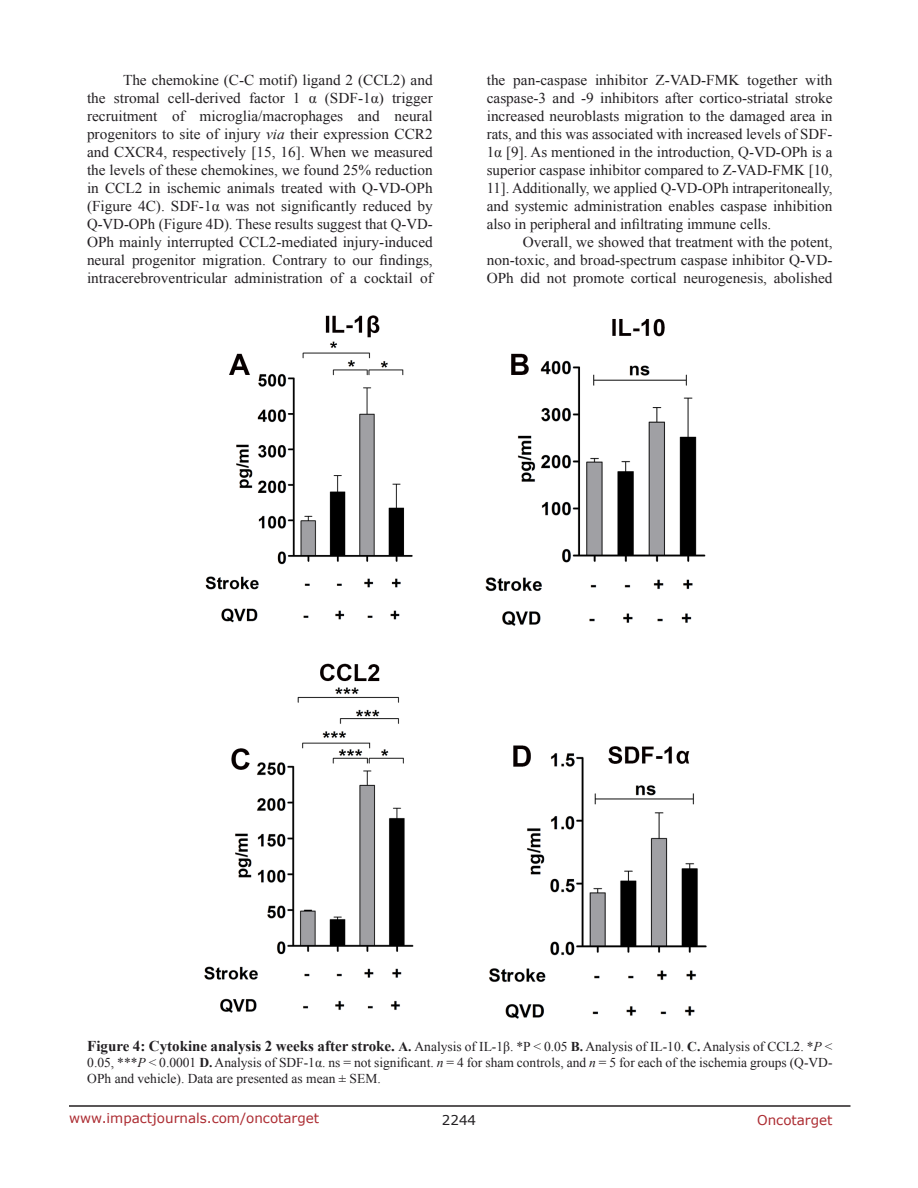
<style>
.page{position:relative;width:918px;height:1188px;background:#fff}
.page>*{position:absolute;margin:0;border:0;box-sizing:border-box;transform-origin:0 0}
.BodyText{font:15px/18px "Times New Roman";color:#221f22;text-align:justify}
.FigureText{font:13.5px/16.2px "Times New Roman";color:#221f22;text-align:justify}
.t1{font:13.5px "Verdana";color:#ac2b31}
.t2{font:13.5px "Verdana";color:#221f22}
.s1{font-style:italic}
.s2{font-weight:700;font-size:15px}
.s3{font-weight:700}
</style>
<div class="page">
<hr style="left:69px;top:1105px;width:781px;height:2px;background:#231f20">
<img style="left:204px;top:315px;width:503px;height:704px">
<p class="BodyText" style="left:87px;top:71px;width:347px;text-indent:36px">The chemokine (C-C motif) ligand 2 (CCL2) and the stromal cell-derived factor 1 α (SDF-1α) trigger recruitment of microglia/macrophages and neural progenitors to site of injury <span class="s1">via</span> their expression CCR2 and CXCR4, respectively [15, 16]. When we measured the levels of these chemokines, we found 25% reduction in CCL2 in ischemic animals treated with Q-VD-OPh (Figure 4C). SDF-1α was not significantly reduced by Q-VD-OPh (Figure 4D). These results suggest that Q-VD-OPh mainly interrupted CCL2-mediated injury-induced neural progenitor migration. Contrary to our findings, intracerebroventricular administration of a cocktail of</p>
<p class="BodyText" style="left:487px;top:71px;width:347px">the pan-caspase inhibitor Z-VAD-FMK together with caspase-3 and -9 inhibitors after cortico-striatal stroke increased neuroblasts migration to the damaged area in rats, and this was associated with increased levels of SDF-1α [9]. As mentioned in the introduction, Q-VD-OPh is a superior caspase inhibitor compared to Z-VAD-FMK [10, 11]. Additionally, we applied Q-VD-OPh intraperitoneally, and systemic administration enables caspase inhibition also in peripheral and infiltrating immune cells.</p>
<p class="BodyText" style="left:487px;top:233px;width:347px;text-indent:36px">Overall, we showed that treatment with the potent, non-toxic, and broad-spectrum caspase inhibitor Q-VD-OPh did not promote cortical neurogenesis, abolished</p>
<p class="FigureText" style="left:87px;top:1038px;width:747px"><span class="s2">Figure 4: Cytokine analysis 2 weeks after stroke.</span> <span class="s3">A.</span> Analysis of IL-1β. *P &lt; 0.05 <span class="s3">B.</span> Analysis of IL-10. <span class="s3">C.</span> Analysis of CCL2. *<span class="s1">P</span> &lt; 0.05, ***<span class="s1">P</span> &lt; 0.0001 <span class="s3">D.</span> Analysis of SDF-1α. ns = not significant. <span class="s1">n</span> = 4 for sham controls, and <span class="s1">n</span> = 5 for each of the ischemia groups (Q-VD-OPh and vehicle). Data are presented as mean ± SEM.</p>
<p class="t1" style="left:69px;top:1109px;width:252px">www.impactjournals.com/oncotarget</p>
<p class="t2" style="left:442px;top:1111px;width:36px">2244</p>
<p class="t1" style="left:757px;top:1111px;width:77px">Oncotarget</p>
</div>
